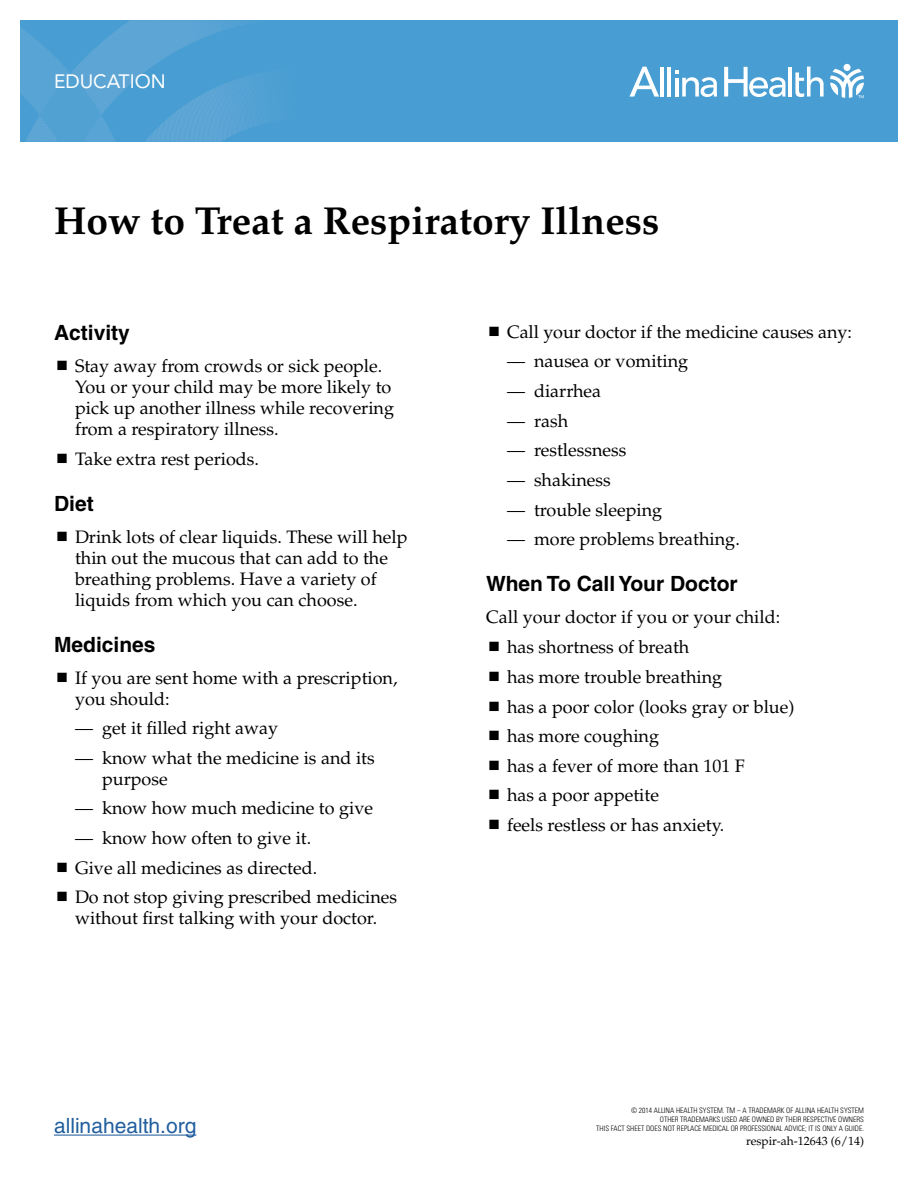
<style>
.page{position:relative;width:918px;height:1188px;background:#fff}
.page>*{position:absolute;margin:0;border:0;box-sizing:border-box;transform-origin:0 0}
.t1{font:700 39px "Palatino";color:#000}
.t2{font:700 21px "Helvetica";color:#000}
.t3{font:21px "Helvetica";color:#215e9e}
.t4{font:19.2px "Avenir LT Std";color:#fff}
.t5{font:18px/29.7px "Palatino";color:#000}
.t6{font:12px "Palatino";color:#000}
.t7{font:300 condensed 7.5px/9px "Univers";color:#000;text-align:right}
</style>
<div class="page">
<hr style="left:54px;top:1135px;width:142px;height:1px;background:#215e9e">
<div style="left:20px;top:20px;width:878px;height:122px;background:#489ed2"></div>
<svg style="left:20px;top:20px;width:246px;height:122px"></svg>
<svg style="left:830px;top:69px;width:34px;height:29px"></svg>
<div style="left:844px;top:64px;width:7px;height:7px;background:#fff;border-radius:50%"></div>
<hr style="left:660px;top:67px;width:4px;height:30px;background:#fff">
<hr style="left:667px;top:67px;width:4px;height:30px;background:#fff">
<hr style="left:789px;top:67px;width:3px;height:30px;background:#fff">
<svg style="left:795px;top:67px;width:29px;height:30px"></svg>
<svg style="left:675px;top:71px;width:42px;height:26px"></svg>
<svg style="left:629px;top:67px;width:30px;height:30px"></svg>
<svg style="left:724px;top:67px;width:62px;height:30px"></svg>
<p class="t4" style="left:54px;top:70px;width:113px">EDUCATION</p>
<h1 class="t1" style="left:54px;top:198px;width:607px">How to Treat a Respiratory Illness</h1>
<p class="t2" style="left:54px;top:320px;width:77px">Activity</p>
<p class="t5" style="left:75px;top:356px;width:321px;line-height:21px">Stay away from crowds or sick people.<br>You or your child may be more likely to pick up another illness while recovering from a respiratory illness.</p>
<p class="t5" style="left:75px;top:444px;width:186px">Take extra rest periods.</p>
<p class="t2" style="left:54px;top:491px;width:41px">Diet</p>
<p class="t5" style="left:75px;top:526px;width:334px;line-height:21px">Drink lots of clear liquids. These will help thin out the mucous that can add to the breathing problems. Have a variety of liquids from which you can choose.</p>
<p class="t2" style="left:54px;top:632px;width:103px">Medicines</p>
<p class="t5" style="left:75px;top:667px;width:324px;line-height:21px">If you are sent home with a prescription, you should:</p>
<p class="t5" style="left:75px;top:714px;width:205px">— get it filled right away</p>
<p class="t5" style="left:102px;top:748px;width:274px;line-height:21px;text-indent:-27px">— know what the medicine is and its purpose</p>
<p class="t5" style="left:75px;top:794px;width:300px">— know how much medicine to give</p>
<p class="t5" style="left:75px;top:823px;width:324px">— know how often to give it.<br>Give all medicines as directed.<br>Do not stop giving prescribed medicines</p>
<p class="t5" style="left:75px;top:904px;width:304px">without first talking with your doctor.</p>
<p class="t3" style="left:54px;top:1113px;width:144px">allinahealth.org</p>
<p class="t5" style="left:507px;top:317px;width:347px">Call your doctor if the medicine causes any:</p>
<p class="t5" style="left:507px;top:347px;width:183px">— nausea or vomiting</p>
<p class="t5" style="left:507px;top:376px;width:96px">— diarrhea</p>
<p class="t5" style="left:507px;top:406px;width:63px">— rash</p>
<p class="t5" style="left:507px;top:436px;width:121px">— restlessness</p>
<p class="t5" style="left:507px;top:465px;width:105px">— shakiness</p>
<p class="t5" style="left:507px;top:495px;width:157px">— trouble sleeping</p>
<p class="t5" style="left:507px;top:525px;width:234px">— more problems breathing.</p>
<p class="t2" style="left:486px;top:571px;width:253px">When To Call Your Doctor</p>
<p class="t5" style="left:507px;top:603px;width:289px;text-indent:-21px">Call your doctor if you or your child: has shortness of breath<br>has more trouble breathing<br>has a poor color (looks gray or blue) has more coughing<br>has a fever of more than 101 F<br>has a poor appetite<br>feels restless or has anxiety.</p>
<p class="t7" style="left:596px;top:1106px;width:269px">© 2014 ALLINA HEALTH SYSTEM. TM – A TRADEMARK OF ALLINA HEALTH SYSTEM<br>OTHER TRADEMARKS USED ARE OWNED BY THEIR RESPECTIVE OWNERS<br>THIS FACT SHEET DOES NOT REPLACE MEDICAL OR PROFESSIONAL ADVICE; IT IS ONLY A GUIDE.</p>
<p class="t6" style="left:746px;top:1134px;width:119px">respir-ah-12643 (6/14)</p>
</div>
